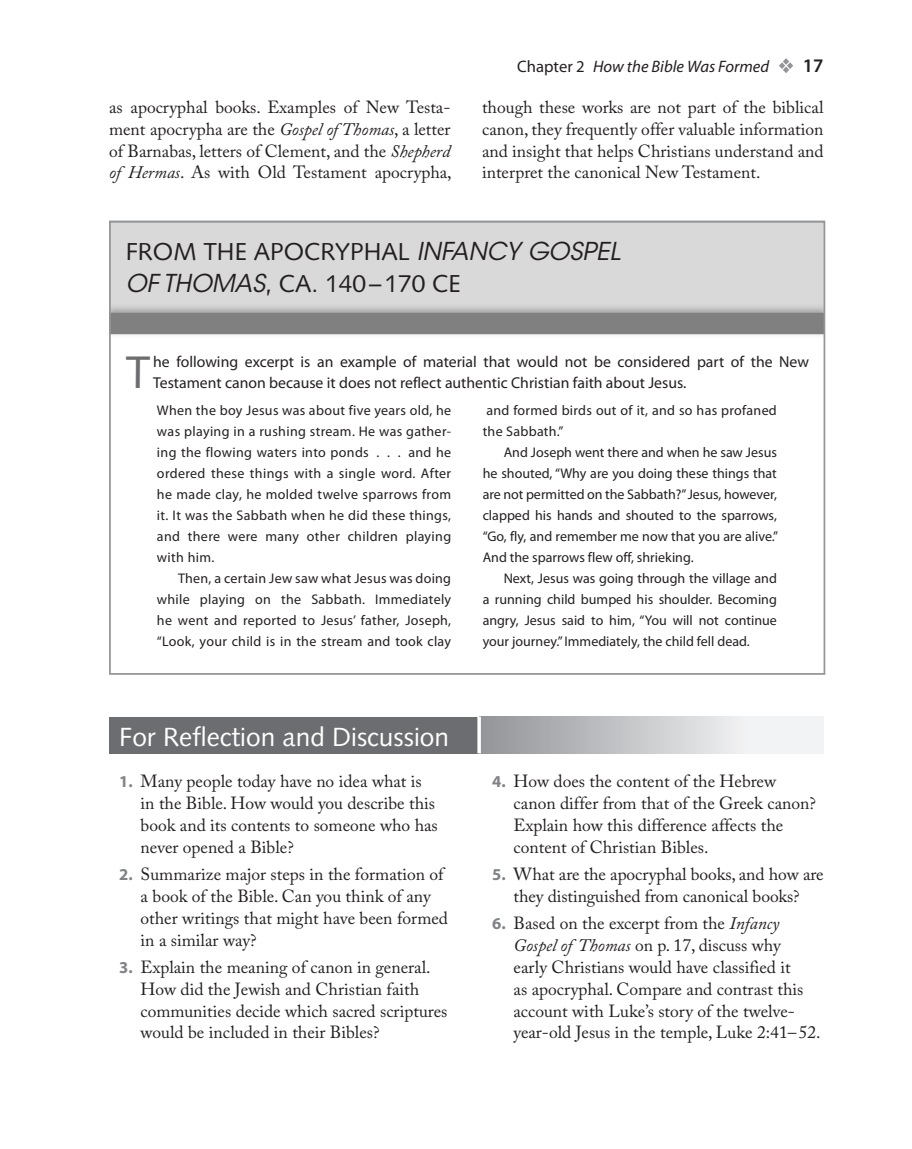
<style>
.page{position:relative;width:912px;height:1149px;background:#fff}
.page>*{position:absolute;margin:0;border:0;box-sizing:border-box;transform-origin:0 0}
.t1{font:45.5px "Syntax LT Std";color:#6c6d70}
.t2{font:26.25px "Syntax LT Std";color:#fff}
.t3{font:24.5px "Syntax LT Std";color:#231f20}
.t4{font:italic 24.5px "ITC Avant Garde Std";color:#231f20}
.t5{font:600 19.25px "Myriad Pro";color:#231f20}
.t6{font:17.5px/21.9px "Adobe Caslon Pro";color:#231f20}
.t7{font:italic 16.62px "Myriad Pro";color:#231f20}
.t8{font:15.75px/21px "Myriad Pro";color:#231f20}
.t9{font:14px/21px "Myriad Pro";letter-spacing:.02em;color:#231f20;text-align:justify}
.s1{font-style:normal}
.s2{font-style:italic}
.s3{font-family:"Syntax LT Std";font-style:normal}
.s4{font-family:"ITC Avant Garde Std";font-style:italic}
.s5{font-family:"Myriad Pro";font-weight:700;font-size:16.62px;color:#808285}
</style>
<div class="page">
<svg style="left:779px;top:58px;width:14px;height:15px"></svg>
<div style="left:109px;top:716px;width:370px;height:37px;background:#6c6d70"></div>
<div style="left:479px;top:716px;width:344px;height:37px;background:linear-gradient(to right,#95979b,#fff)"></div>
<svg style="left:477px;top:716px;width:4px;height:37px"></svg>
<div style="left:109px;top:221px;width:716px;height:454px;border:2px solid #939598"></div>
<p class="t7" style="left:517px;top:56px;width:253px"><span class="s1">Chapter 2</span> How the Bible Was Formed</p>
<p class="t5" style="left:802px;top:54px;width:22px">17</p>
<p class="t6" style="left:109px;top:96px;width:344px;text-align:justify">as apocryphal books. Examples of New Testa&shy;ment apocrypha are the <span class="s2">Gospel of Thomas</span>, a letter of Barnabas, letters of Clement, and the <span class="s2">Shepherd of Hermas</span>. As with Old Testament apocrypha,</p>
<p class="t6" style="left:482px;top:96px;width:343px;text-align:justify">though these works are not part of the biblical canon, they frequently offer valuable information and insight that helps Christians understand and interpret the canonical New Testament.</p>
<h3 class="t3" style="left:126px;top:237px;width:146px">From the apo</h3>
<h3 class="t3" style="left:304px;top:237px;width:62px">crypha</h3>
<h3 class="t4" style="left:397px;top:236px;width:224px"><span class="s3">l</span> INFANCY GOSPEL</h3>
<h3 class="t3" style="left:126px;top:269px;width:321px"><span class="s4">OF THOMAS</span>, ca . 140–170 CE</h3>
<h1 class="t1" style="left:125px;top:345px;width:27px">T</h1>
<p class="t8" style="left:153px;top:351px;width:657px">he following excerpt is an example of material that would not be considered part of the New<br>Testament canon because it does not reflect authentic Christian faith about Jesus.</p>
<p class="t9" style="left:157px;top:399px;width:295px">When the boy Jesus was about five years old, he was playing in a rushing stream. He was gather&shy;ing the flowing waters into ponds . . . and he ordered these things with a single word. After he made clay, he molded twelve sparrows from it. It was the Sabbath when he did these things, and there were many other children playing with him.</p>
<p class="t9" style="left:157px;top:567px;width:296px;text-indent:21px">Then, a certain Jew saw what Jesus was doing while playing on the Sabbath. Immediately he went and reported to Jesus’ father, Joseph, “Look, your child is in the stream and took clay</p>
<h2 class="t2" style="left:119px;top:721px;width:331px">For Reflection and Discussion</h2>
<p class="t6" style="left:140px;top:770px;width:299px;text-indent:-21px"><span class="s5">1.</span> Many people today have no idea what is in the Bible. How would you describe this book and its contents to someone who has never opened a Bible?</p>
<p class="t6" style="left:140px;top:863px;width:309px;text-indent:-21px"><span class="s5">2.</span> Summarize major steps in the formation of a book of the Bible. Can you think of any other writings that might have been formed in a similar way?</p>
<p class="t6" style="left:140px;top:955px;width:308px;text-indent:-21px"><span class="s5">3.</span> Explain the meaning of canon in general.<br>How did the Jewish and Christian faith communities decide which sacred scriptures would be included in their Bibles?</p>
<p class="t9" style="left:482px;top:399px;width:295px">and formed birds out of it, and so has profaned the Sabbath.”</p>
<p class="t9" style="left:482px;top:441px;width:297px;text-indent:21px">And Joseph went there and when he saw Jesus he shouted, “Why are you doing these things that are not permitted on the Sabbath?” Jesus, however, clapped his hands and shouted to the sparrows, “Go, fly, and remember me now that you are alive.” And the sparrows flew off, shrieking.</p>
<p class="t9" style="left:482px;top:567px;width:295px;text-indent:21px">Next, Jesus was going through the village and a running child bumped his shoulder. Becoming angry, Jesus said to him, “You will not continue your journey.” Immediately, the child fell dead.</p>
<p class="t6" style="left:513px;top:770px;width:304px;text-indent:-21px"><span class="s5">4.</span> How does the content of the Hebrew canon differ from that of the Greek canon?<br>Explain how this difference affects the content of Christian Bibles.</p>
<p class="t6" style="left:492px;top:863px;width:333px;text-align:center"><span class="s5">5.</span> What are the apocryphal books, and how are they distinguished from canonical books?</p>
<p class="t6" style="left:513px;top:912px;width:308px;text-indent:-21px"><span class="s5">6.</span> Based on the excerpt from the <span class="s2">Infancy Gospel of Thomas</span> on p. 17, discuss why<br>early Christians would have classified it<br>as apocryphal. Compare and contrast this account with Luke’s story of the twelve&shy;year-old Jesus in the temple, Luke 2:41– 52.</p>
</div>
